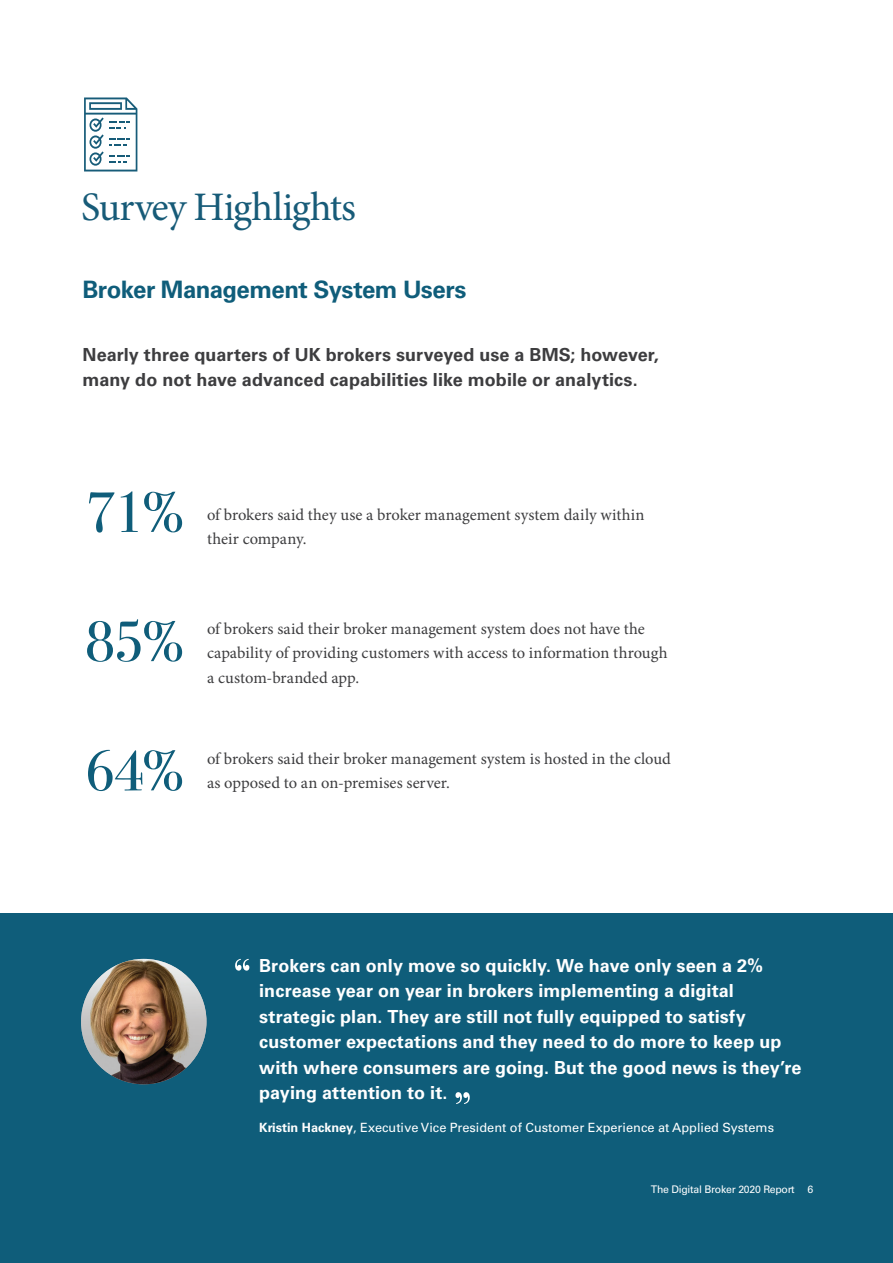
<style>
.page{position:relative;width:893px;height:1263px;background:#fff}
.page>*{position:absolute;margin:0;border:0;box-sizing:border-box;transform-origin:0 0}
.t1{font:57px "Bodoni Svty Two ITCTT";color:#0f5d7a}
.t2{font:40.5px "Minion Pro";letter-spacing:-.02em;color:#175b78}
.t3{font:700 24px "Univers LT Std";letter-spacing:-.025em;color:#0f5d7a}
.t4{font:700 18px/25.5px "Univers LT Std";letter-spacing:.005em;color:#fff}
.t5{font:700 18px/25.5px "Univers LT Std";letter-spacing:.005em;color:#3d3d3f}
.t6{font:16.5px/24px "Minion Pro";color:#3d3d3f}
.t7{font:12.75px "Univers LT Std";color:#fff}
.t8{font:10.5px "Univers LT Std";letter-spacing:-.025em;color:#fff}
.s1{font-weight:700}
</style>
<div class="page">
<div style="left:0;top:914px;width:893px;height:349px;background:#0f5d7a"></div>
<svg style="left:455px;top:1092px;width:15px;height:12px"></svg>
<svg style="left:84px;top:97px;width:53px;height:74px"></svg>
<svg style="left:235px;top:959px;width:14px;height:12px"></svg>
<img style="left:81px;top:959px;width:125px;height:125px;border-radius:63px">
<h2 class="t2" style="left:81px;top:180px;width:276px">Survey Highlights</h2>
<h3 class="t3" style="left:83px;top:275px;width:385px">Broker Management System Users</h3>
<p class="t5" style="left:83px;top:342px;width:578px">Nearly three quarters of UK brokers surveyed use a BMS; however, many do not have advanced capabilities like mobile or analytics.</p>
<h1 class="t1" style="left:85px;top:466px;width:100px">71%</h1>
<p class="t6" style="left:207px;top:503px;width:439px">of brokers said they use a broker management system daily within</p>
<p class="t6" style="left:207px;top:527px;width:101px">their company.</p>
<h1 class="t1" style="left:85px;top:595px;width:100px">85%</h1>
<h1 class="t1" style="left:85px;top:724px;width:100px">64%</h1>
<p class="t6" style="left:207px;top:617px;width:462px">of brokers said their broker management system does not have the capability of providing customers with access to information through a custom-branded app.</p>
<p class="t6" style="left:207px;top:746px;width:465px">of brokers said their broker management system is hosted in the cloud</p>
<p class="t6" style="left:207px;top:770px;width:244px">as opposed to an on-premises server.</p>
<p class="t4" style="left:259px;top:953px;width:544px">Brokers can only move so quickly. We have only seen a 2% increase year on year in brokers implementing a digital strategic plan. They are still not fully equipped to satisfy customer expectations and they need to do more to keep up with where consumers are going. But the good news is they’re paying attention to it.</p>
<p class="t7" style="left:259px;top:1120px;width:516px"><span class="s1">Kristin Hackney</span>, Executive Vice President of Customer Experience at Applied Systems</p>
<p class="t8" style="left:651px;top:1183px;width:164px">The Digital Broker 2020 Report 6</p>
</div>
